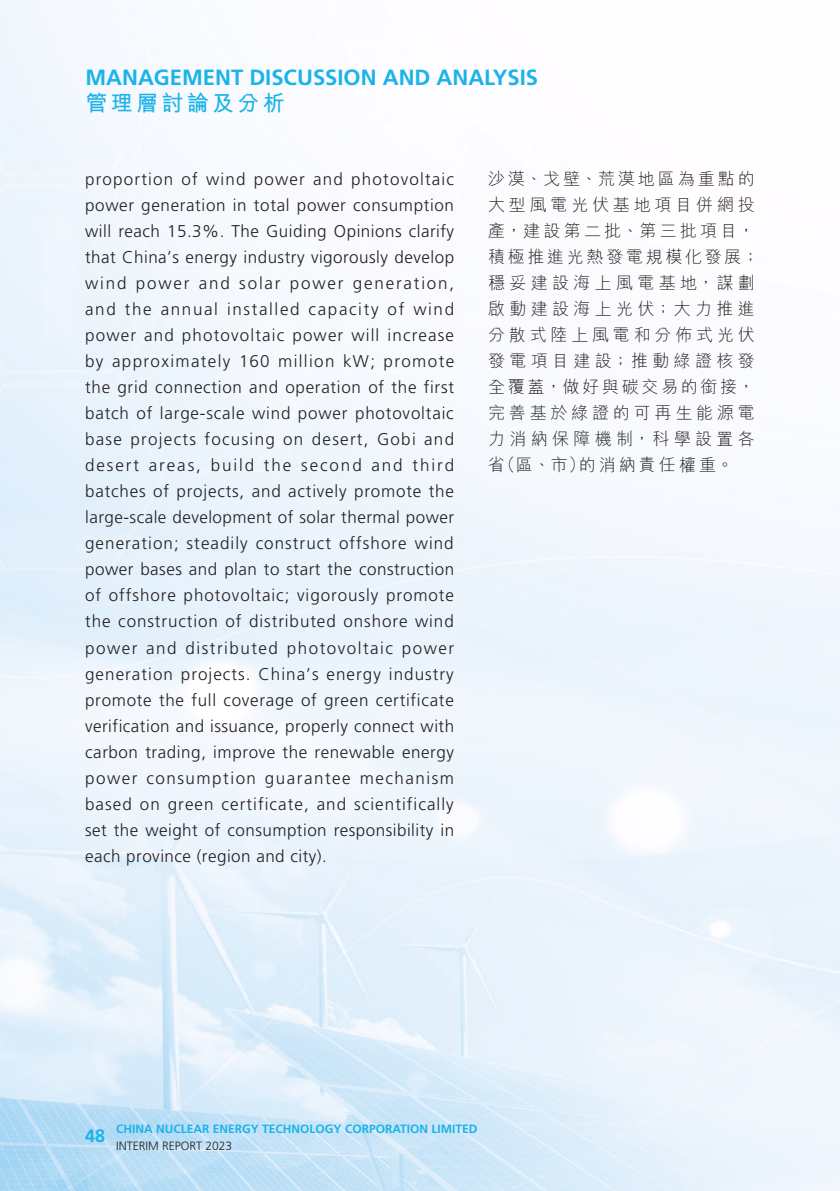
<style>
.page{position:relative;width:840px;height:1191px;background:#fff}
.page>*{position:absolute;margin:0;border:0;box-sizing:border-box;transform-origin:0 0}
.t1{font:700 22px "Frutiger LT Std";color:#1bb3e9}
.t2{font:700 22px "M Hei HK";letter-spacing:.15em;color:#1bb3e9}
.t3{font:700 18px "Frutiger LT Std";color:#1bb3e9}
._00_Body_text{font:300 17px/26px "Frutiger LT Std";letter-spacing:.03em;color:#231f20;text-align:justify}
._00_Body_text-2{font:300 17px/26px "M Hei HK";letter-spacing:.225em;color:#231f20}
.t4{font:700 12px "Frutiger LT Std";color:#1bb3e9}
.t5{font:300 12px "Frutiger LT Std";color:#231f20}
</style>
<div class="page">
<img style="left:0;top:0;width:840px;height:1191px">
<p class="t1" style="left:85px;top:64px;width:454px">MANAGEMENT DISCUSSION AND ANALYSIS</p>
<p class="t2" style="left:85px;top:87px;width:201px">管理層討論及分析</p>
<p class="_00_Body_text" style="left:85px;top:167px;width:370px">proportion of wind power and photovoltaic power generation in total power consumption will reach 15.3%. The Guiding Opinions clarify that China’s energy industry vigorously develop wind power and solar power generation, and the annual installed capacity of wind power and photovoltaic power will increase by approximately 160 million kW; promote the grid connection and operation of the first batch of large-scale wind power photovoltaic base projects focusing on desert, Gobi and desert areas, build the second and third batches of projects, and actively promote the large-scale development of solar thermal power generation; steadily construct offshore wind power bases and plan to start the construction of offshore photovoltaic; vigorously promote the construction of distributed onshore wind power and distributed photovoltaic power generation projects. China’s energy industry promote the full coverage of green certificate verification and issuance, properly connect with carbon trading, improve the renewable energy power consumption guarantee mechanism based on green certificate, and scientifically set the weight of consumption responsibility in each province (region and city).</p>
<p class="_00_Body_text-2" style="left:488px;top:166px;width:272px">沙漠、戈壁、荒漠地區為重點的大型風電光伏基地項目併網投產，建設第二批、第三批項目，積極推進光熱發電規模化發展；穩妥建設海上風電基地，謀劃啟動建設海上光伏；大力推進分散式陸上風電和分佈式光伏發電項目建設；推動綠證核發全覆蓋，做好與碳交易的銜接，完善基於綠證的可再生能源電力消納保障機制，科學設置各省（區、市）的消納責任權重。</p>
<p class="t3" style="left:85px;top:1125px;width:22px">48</p>
<p class="t4" style="left:116px;top:1121px;width:363px">CHINA NUCLEAR ENERGY TECHNOLOGY CORPORATION LIMITED</p>
<p class="t5" style="left:116px;top:1138px;width:118px">INTERIM REPORT 2023</p>
</div>
